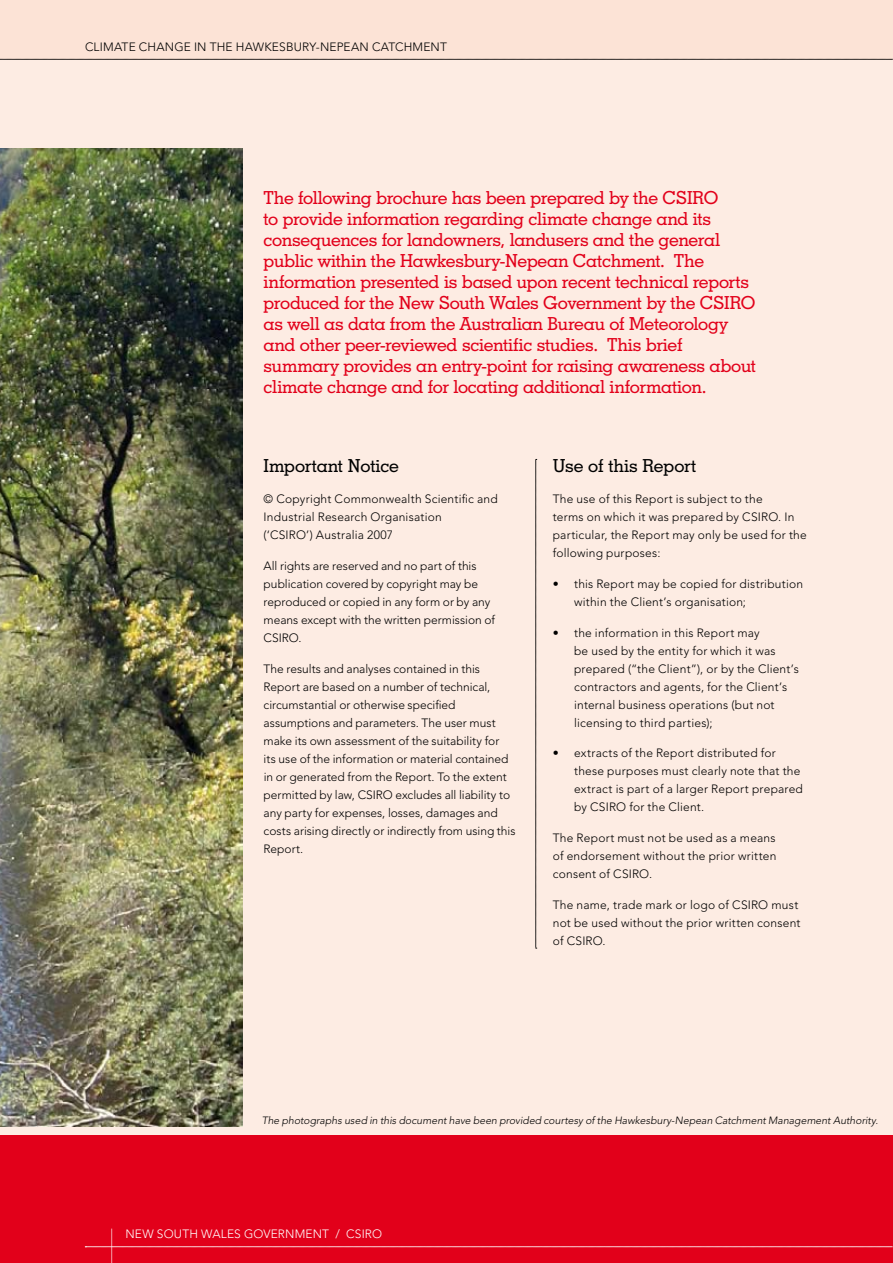
<style>
.page{position:relative;width:893px;height:1263px;background:#fdece3}
.page>*{position:absolute;margin:0;border:0;box-sizing:border-box;transform-origin:0 0}
.t1{font:300 60px "Avenir";color:#fff;scale:.2 1}
.t2{font:500 18px/21px "Geometric Slab 703 BT";letter-spacing:-.015em;color:#e2001a}
.t3{font:500 18px "Geometric Slab 703 BT";letter-spacing:-.005em;color:#000}
.t4{font:300 12px/18px "Avenir";letter-spacing:.01em;color:#000}
.t5{font:300 12px "Avenir";letter-spacing:.015em;color:#fff}
.t6{font:italic 300 10.5px "Avenir";color:#000}
</style>
<div class="page">
<div style="left:0;top:1135px;width:893px;height:128px;background:#e2001a"></div>
<div style="left:0;top:0;width:893px;height:60px;background:#fce3d6"></div>
<img style="left:0;top:149px;width:242px;height:978px">
<svg style="left:0;top:59px;width:892px;height:1px"></svg>
<svg style="left:535px;top:459px;width:2px;height:490px"></svg>
<svg style="left:85px;top:1246px;width:808px;height:1px"></svg>
<p class="t4" style="left:85px;top:37px;width:17px">Climatechangeinthe</p>
<p class="t4" style="left:236px;top:37px;width:18px">Hawkesbury</p>
<p class="t4" style="left:316px;top:37px;width:22px">-Nepean</p>
<p class="t4" style="left:372px;top:37px;width:19px">Catchment</p>
<p class="t2" style="left:264px;top:187px;width:494px">The following brochure has been prepared by the CSIRO<br>to provide information regarding climate change and its consequences for landowners, landusers and the general public within the Hawkesbury-Nepean Catchment. The information presented is based upon recent technical reports produced for the New South Wales Government by the CSIRO as well as data from the Australian Bureau of Meteorology and other peer-reviewed scientific studies. This brief summary provides an entry-point for raising awareness about climate change and for locating additional information.</p>
<h2 class="t3" style="left:264px;top:455px;width:137px">Important Notice</h2>
<p class="t4" style="left:264px;top:490px;width:236px">© Copyright Commonwealth Scientific and<br>Industrial Research Organisation<br>(‘CSIRO’) Australia 2007</p>
<p class="t4" style="left:264px;top:557px;width:233px">All rights are reserved and no part of this publication covered by copyright may be reproduced or copied in any form or by any means except with the written permission of CSIRO.</p>
<p class="t4" style="left:264px;top:659px;width:253px">The results and analyses contained in this Report are based on a number of technical, circumstantial or otherwise specified assumptions and parameters. The user must make its own assessment of the suitability for<br>its use of the information or material contained in or generated from the Report. To the extent permitted by law, CSIRO excludes all liability to any party for expenses, losses, damages and costs arising directly or indirectly from using this Report.</p>
<h2 class="t3" style="left:553px;top:455px;width:145px">Use of this Report</h2>
<p class="t4" style="left:553px;top:490px;width:255px">The use of this Report is subject to the<br>terms on which it was prepared by CSIRO. In particular, the Report may only be used for the following purposes:</p>
<p class="t4" style="left:574px;top:575px;width:231px;text-indent:-21px">• this Report may be copied for distribution within the Client’s organisation;</p>
<p class="t4" style="left:574px;top:623px;width:226px;text-indent:-21px">• the information in this Report may<br>be used by the entity for which it was prepared (“the Client”), or by the Client’s contractors and agents, for the Client’s internal business operations (but not licensing to third parties);</p>
<p class="t4" style="left:574px;top:744px;width:230px;text-indent:-21px">• extracts of the Report distributed for these purposes must clearly note that the extract is part of a larger Report prepared by CSIRO for the Client.</p>
<p class="t4" style="left:553px;top:829px;width:225px;text-align:justify">The Report must not be used as a means of endorsement without the prior written consent of CSIRO.</p>
<p class="t4" style="left:553px;top:896px;width:249px">The name, trade mark or logo of CSIRO must not be used without the prior written consent of CSIRO.</p>
<p class="t6" style="left:262px;top:1114px;width:618px">The photographs used in this document have been provided courtesy of the Hawkesbury-Nepean Catchment Management Authority.</p>
<h1 class="t1" style="left:111px;top:1218px;width:15px">|</h1>
<p class="t5" style="left:125px;top:1227px;width:137px">NEW SOUTH WALES Government</p>
<p class="t5" style="left:335px;top:1227px;width:48px">/ CSIRO</p>
</div>
